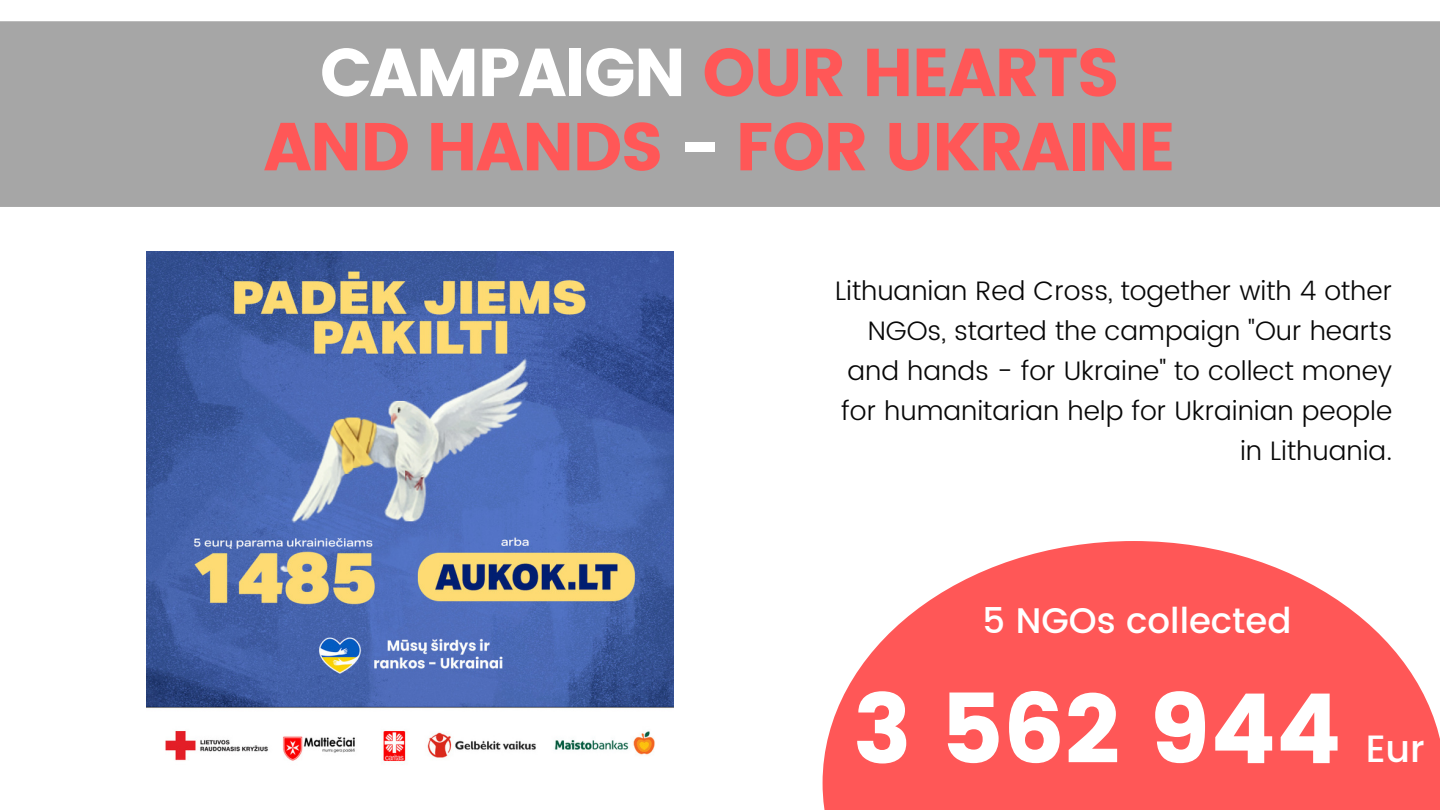
<style>
.page{position:relative;width:1440px;height:810px;background:#fff}
.page>*{position:absolute;margin:0;border:0;box-sizing:border-box;transform-origin:0 0}
.t1{font:96.6px "Poppins";color:#fff}
.t2{font:67.5px/74.2px "Poppins";letter-spacing:-.03em;color:#ff5757;text-align:center}
.t3{font:500 38px "Poppins";color:#fff}
.t4{font:500 35.5px "Poppins";color:#fff}
.t5{font:300 26.7px/40.1px "Poppins";color:#070707;text-align:right}
.s1{color:#fff}
</style>
<div class="page">
<div style="left:0;top:21px;width:1440px;height:186px;background:#a6a6a6"></div>
<img style="left:146px;top:252px;width:527px;height:510px">
<svg style="left:823px;top:541px;width:617px;height:269px;fill:#ff5757"></svg>
<h2 class="t2" style="left:264px;top:36px;width:914px"><span class="s1">CAMPAIGN</span> OUR HEARTS<br>AND HANDS <span class="s1">-</span> FOR UKRAINE</h2>
<p class="t5" style="left:835px;top:271px;width:559px">Lithuanian Red Cross, together with 4 other NGOs, started the campaign "Our hearts and hands - for Ukraine" to collect money for humanitarian help for Ukrainian people in Lithuania.</p>
<h3 class="t4" style="left:982px;top:600px;width:311px">5 NGOs collected</h3>
<h1 class="t1" style="left:853px;top:673px;width:490px">3 562 944</h1>
<h3 class="t3" style="left:1366px;top:727px;width:61px">Eur</h3>
</div>
